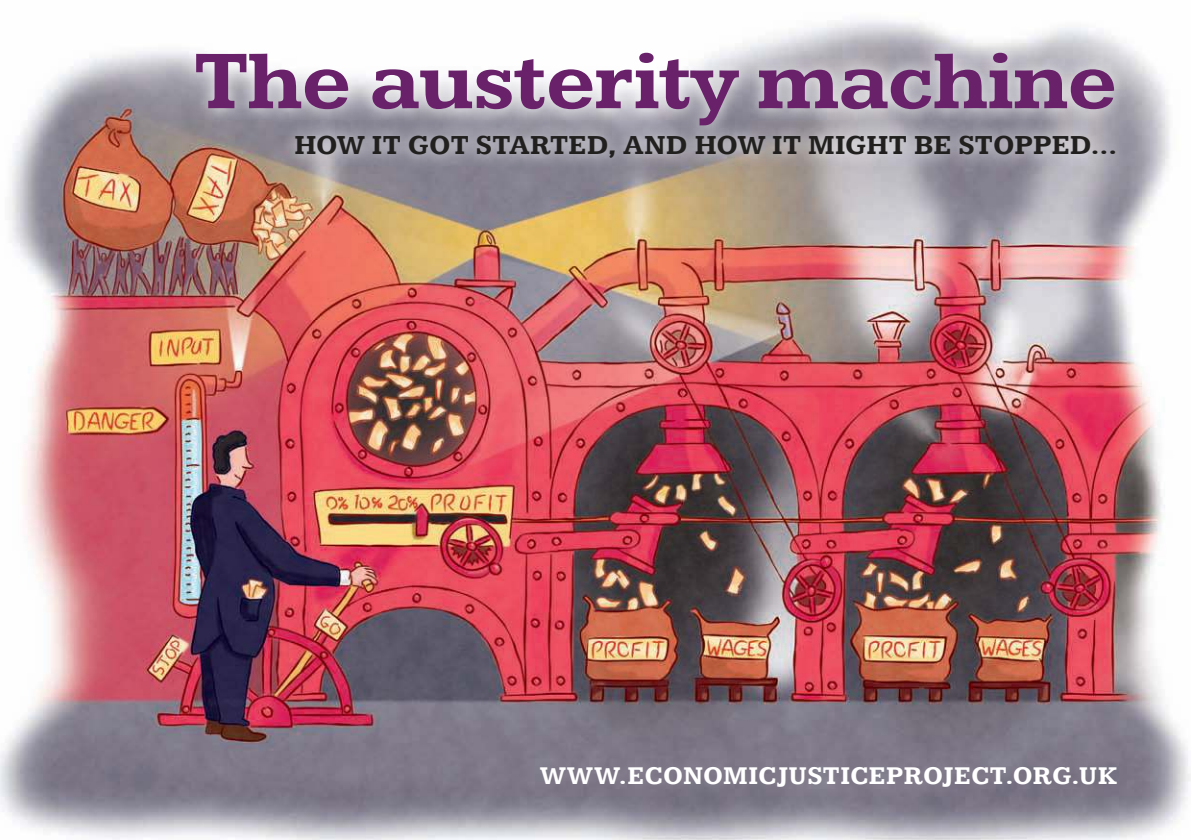
<style>
.page{position:relative;width:1191px;height:840px;background:#fff}
.page>*{position:absolute;margin:0;border:0;box-sizing:border-box;transform-origin:0 0}
.t1{font:700 85px "Kameron";letter-spacing:-.015em;color:#692269}
.t2{font:700 28px "Kameron";letter-spacing:.005em;color:#221f1f}
.t3{font:700 26px "Kameron";letter-spacing:.02em;color:#fff}
</style>
<div class="page">
<img style="left:0;top:20px;width:1191px;height:819px">
<div style="left:181px;top:38px;width:948px;height:134px;background:#fff;opacity:.91"></div>
<h1 class="t1" style="left:194px;top:53px;width:925px">THE AUSTERITY MACHINE</h1>
<p class="t2" style="left:294px;top:136px;width:824px">HOW IT GOT STARTED, AND HOW IT MIGHT BE STOPPED…</p>
<p class="t3" style="left:540px;top:766px;width:578px">WWW.ECONOMICJUSTICEPROJECT.ORG.UK</p>
</div>
